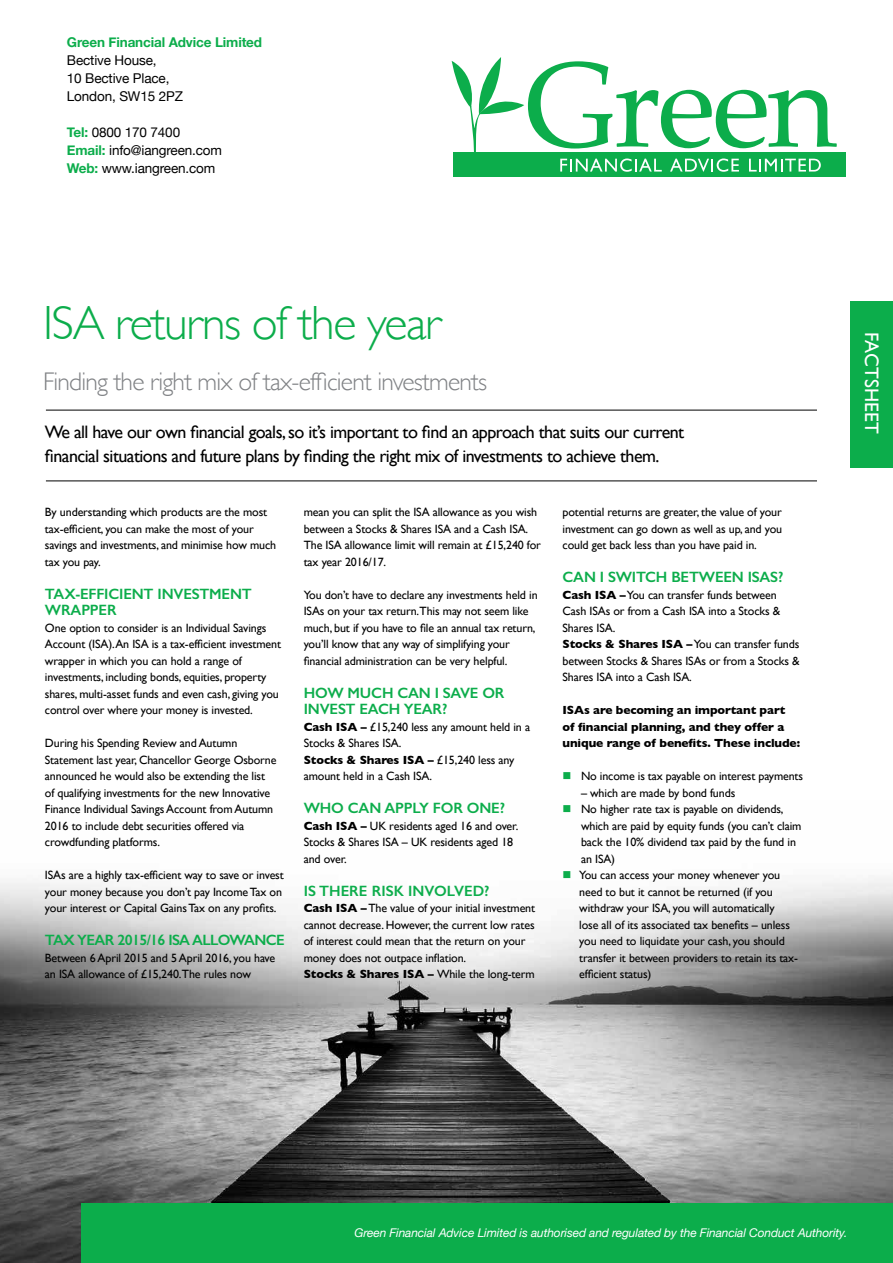
<style>
.page{position:relative;width:893px;height:1263px;background:#fff}
.page>*{position:absolute;margin:0;border:0;box-sizing:border-box;transform-origin:0 0}
.t1{font:300 48px "Gill Sans";letter-spacing:-.03em;color:#0cad4b}
.t2{font:300 25.5px "Gill Sans";letter-spacing:-.03em;color:#808285}
.t3{font:19.5px "Gill Sans";letter-spacing:.01em;color:#fff}
.t4{font:18px/24px "Gill Sans";letter-spacing:-.03em;color:#000}
.t5{font:600 15px/16.5px "Gill Sans";letter-spacing:-.01em;color:#0cad4b}
.t6{font:600 15px "Gill Sans";letter-spacing:-.04em;color:#0cad4b}
.t7{font:13.5px/18px "Helvetica Neue";letter-spacing:-.01em;color:#000}
.t8{font:700 13.5px "Helvetica Neue";letter-spacing:-.01em;color:#0cad4b}
.t9{font:12px/16.5px "Gill Sans";letter-spacing:-.01em;color:#000}
.t10{font:700 12px/16.5px "Gill Sans";letter-spacing:-.01em;color:#000}
.t11{font:italic 12px "Helvetica Neue";letter-spacing:-.01em;color:#fff}
.s1{font-weight:700;color:#0cad4b}
.s2{font-weight:700}
.s3{color:#0cad4b}
</style>
<div class="page">
<img style="left:0;top:878px;width:893px;height:385px">
<hr style="left:46px;top:480px;width:771px;height:1px;background:#000">
<hr style="left:46px;top:410px;width:771px;height:1px;background:#000">
<div style="left:850px;top:301px;width:43px;height:166px;background:#0cad4b"></div>
<div style="left:82px;top:1203px;width:811px;height:60px;background:#0cad4b"></div>
<div style="left:453px;top:152px;width:392px;height:24px;background:#0cad4b"></div>
<svg style="left:452px;top:57px;width:385px;height:115px"></svg>
<p class="t8" style="left:67px;top:34px;width:197px">Green Financial Advice Limited</p>
<p class="t7" style="left:67px;top:51px;width:118px">Bective House,<br>10 Bective Place,<br>London, SW15 2PZ</p>
<p class="t7" style="left:67px;top:123px;width:157px"><span class="s1">Tel:</span> 0800 170 7400<br><span class="s1">Email:</span> info@iangreen.com<br><span class="s1">Web:</span> www.iangreen.com</p>
<h1 class="t1" style="left:43px;top:296px;width:399px">ISA returns of the year</h1>
<h2 class="t2" style="left:43px;top:367px;width:446px">Finding the right mix of tax-efficient investments</h2>
<h3 class="t4" style="left:45px;top:419px;width:641px">We all have our own financial goals, so it’s important to find an approach that suits our current financial situations and future plans by finding the right mix of investments to achieve them.</h3>
<p class="t9" style="left:45px;top:504px;width:233px">By understanding which products are the most tax-efficient, you can make the most of your savings and investments, and minimise how much tax you pay.</p>
<p class="t5" style="left:45px;top:585px;width:208px">TAX-EFFICIENT INVESTMENT<br>WRAPPER</p>
<p class="t9" style="left:45px;top:619px;width:238px">One option to consider is an Individual Savings Account (ISA).An ISA is a tax-efficient investment wrapper in which you can hold a range of investments, including bonds, equities, property shares, multi-asset funds and even cash, giving you control over where your money is invested.</p>
<p class="t9" style="left:45px;top:735px;width:233px">During his Spending Review and Autumn Statement last year, Chancellor George Osborne announced he would also be extending the list of qualifying investments for the new Innovative Finance Individual Savings Account from Autumn 2016 to include debt securities offered via crowdfunding platforms.</p>
<p class="t9" style="left:45px;top:867px;width:240px">ISAs are a highly tax-efficient way to save or invest your money because you don’t pay Income Tax on your interest or Capital Gains Tax on any profits.</p>
<p class="t6" style="left:45px;top:931px;width:241px">TAX YEAR 2015/16 ISA ALLOWANCE</p>
<p class="t9" style="left:45px;top:949px;width:232px">Between 6 April 2015 and 5 April 2016, you have an ISA allowance of £15,240.The rules now</p>
<p class="t9" style="left:304px;top:504px;width:239px">mean you can split the ISA allowance as you wish between a Stocks &amp; Shares ISA and a Cash ISA.<br>The ISA allowance limit will remain at £15,240 for tax year 2016/17.</p>
<p class="t9" style="left:304px;top:586px;width:235px">You don’t have to declare any investments held in ISAs on your tax return.This may not seem like much, but if you have to file an annual tax return, you’ll know that any way of simplifying your financial administration can be very helpful.</p>
<p class="t5" style="left:304px;top:684px;width:202px">HOW MUCH CAN I SAVE OR<br>INVEST EACH YEAR?</p>
<p class="t9" style="left:304px;top:718px;width:228px"><span class="s2">Cash ISA –</span> £15,240 less any amount held in a<br>Stocks &amp; Shares ISA.<br><span class="s2">Stocks &amp; Shares ISA –</span> £15,240 less any amount held in a Cash ISA.</p>
<p class="t5" style="left:304px;top:800px;width:203px">WHO CAN APPLY FOR ONE?</p>
<p class="t9" style="left:304px;top:817px;width:216px"><span class="s2">Cash ISA –</span> UK residents aged 16 and over.<br>Stocks &amp; Shares ISA – UK residents aged 18 and over.</p>
<p class="t5" style="left:304px;top:882px;width:187px">IS THERE RISK INVOLVED?</p>
<p class="t9" style="left:304px;top:900px;width:233px"><span class="s2">Cash ISA –</span> The value of your initial investment cannot decrease. However, the current low rates of interest could mean that the return on your money does not outpace inflation.<br><span class="s2">Stocks &amp; Shares ISA –</span> While the long-term</p>
<p class="t9" style="left:563px;top:504px;width:221px;text-align:justify">potential returns are greater, the value of your investment can go down as well as up, and you could get back less than you have paid in.</p>
<p class="t5" style="left:563px;top:569px;width:222px">CAN I SWITCH BETWEEN ISAS?</p>
<p class="t9" style="left:563px;top:586px;width:239px"><span class="s2">Cash ISA –</span> You can transfer funds between Cash ISAs or from a Cash ISA into a Stocks &amp; Shares ISA.<br><span class="s2">Stocks &amp; Shares ISA –</span> You can transfer funds between Stocks &amp; Shares ISAs or from a Stocks &amp; Shares ISA into a Cash ISA.</p>
<p class="t10" style="left:563px;top:702px;width:239px">ISAs are becoming an important part of financial planning, and they offer a unique range of benefits. These include:</p>
<p class="t9" style="left:563px;top:768px;width:242px"><span class="s3">■</span> No income is tax payable on interest payments</p>
<p class="t9" style="left:581px;top:784px;width:156px">– which are made by bond funds</p>
<p class="t9" style="left:581px;top:801px;width:222px;text-indent:-18px"><span class="s3">■</span> No higher rate tax is payable on dividends, which are paid by equity funds (you can’t claim back the 10% dividend tax paid by the fund in an ISA)</p>
<p class="t9" style="left:579px;top:867px;width:220px;text-indent:-17px"><span class="s3">■</span> You can access your money whenever you need to but it cannot be returned (if you withdraw your ISA, you will automatically<br>lose all of its associated tax benefits – unless you need to liquidate your cash, you should transfer it between providers to retain its tax&shy;efficient status)</p>
<h3 class="t3" style="left:883px;top:332px;width:104px;rotate:90deg">FACTSHEET</h3>
<p class="t11" style="left:354px;top:1226px;width:494px">Green Financial Advice Limited is authorised and regulated by the Financial Conduct Authority.</p>
</div>
